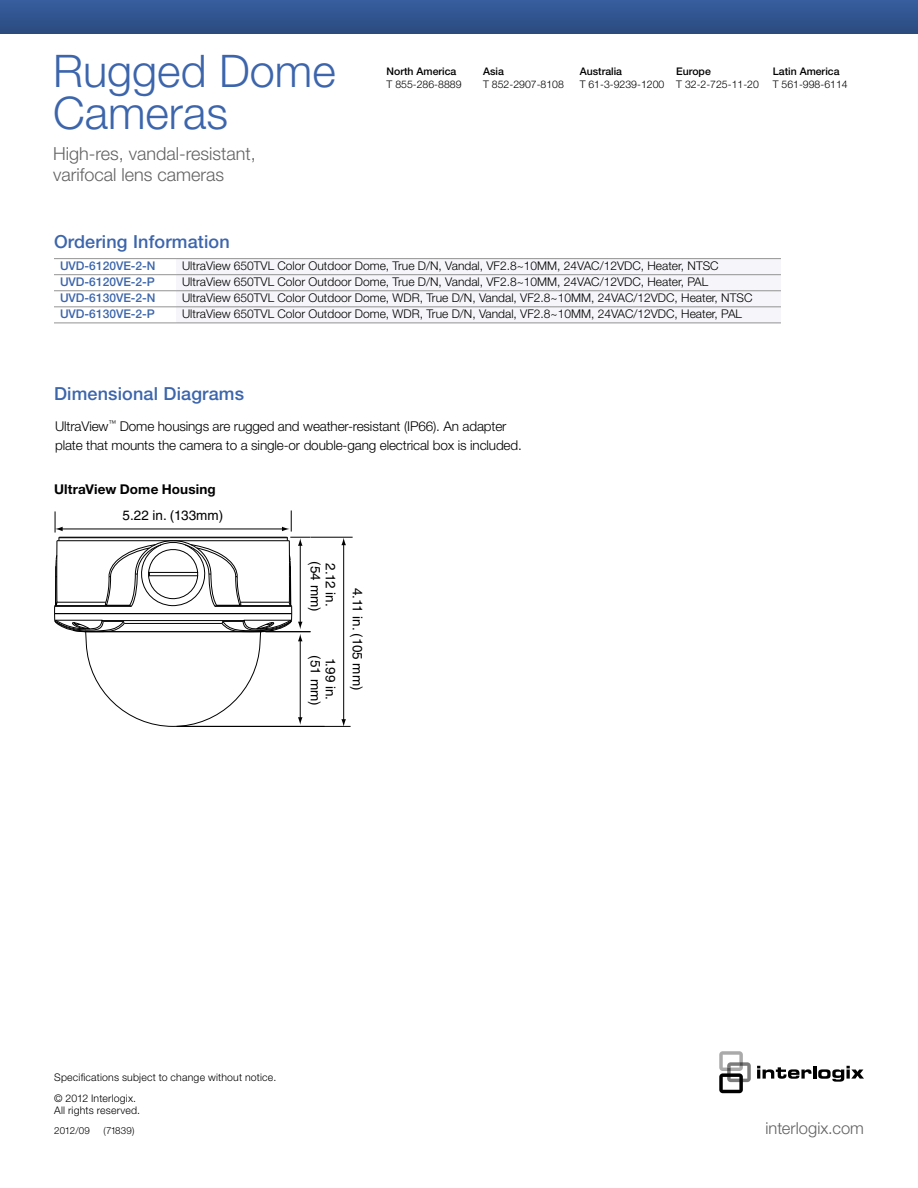
<style>
.page{position:relative;width:918px;height:1188px;background:#fff}
.page>*{position:absolute;margin:0;border:0;box-sizing:border-box;transform-origin:0 0}
.t1{font:300 45px/42px "Helvetica Neue LT Pro";color:#3c65ac}
.t2{font:300 18px/21px "Helvetica Neue LT Pro";color:#636363}
.t3{font:500 18px "Helvetica Neue LT Pro";letter-spacing:.01em;color:#3c65ac}
.t4{font:300 16.5px "Helvetica Neue LT Std";color:#636363}
.t5{font:300 13.5px/19.5px "Helvetica Neue LT Pro";letter-spacing:-.01em;color:#000}
.t6{font:13.5px/15px "Helvetica LT Std";color:#000}
.t7{font:700 13.5px "Helvetica Neue LT Pro";letter-spacing:.005em;color:#000}
.t8{font:300 12px "Helvetica Neue LT Pro";color:#000}
.t9{font:500 12px "Helvetica Neue LT Pro";color:#3c65ac}
.t10{font:300 10.5px/21px "Helvetica Neue LT Std";letter-spacing:.02em;color:#000}
.t11{font:300 10.5px "Helvetica Neue LT Pro";color:#000}
.t12{font:500 10.5px "Helvetica Neue LT Pro";color:#000}
.t13{font:300 9.75px "Helvetica Neue LT Pro";letter-spacing:-.005em;color:#000}
</style>
<div class="page">
<hr style="left:311px;top:537px;width:42px;height:1px;background:#000">
<hr style="left:177px;top:726px;width:174px;height:1px;background:#000">
<svg style="left:54px;top:510px;width:256px;height:217px"></svg>
<hr style="left:343px;top:544px;width:1px;height:177px;background:#000">
<svg style="left:341px;top:719px;width:5px;height:8px"></svg>
<svg style="left:341px;top:538px;width:5px;height:7px"></svg>
<div style="left:0;top:0;width:918px;height:34px;background:linear-gradient(to bottom,#375e9f,#2b4b7f)"></div>
<svg style="left:176px;top:259px;width:605px;height:64px"></svg>
<hr style="left:54px;top:258px;width:122px;height:1px;background:#939393">
<hr style="left:176px;top:258px;width:605px;height:1px;background:#939393">
<hr style="left:54px;top:274px;width:122px;height:1px;background:#939393">
<hr style="left:176px;top:274px;width:605px;height:1px;background:#939393">
<hr style="left:54px;top:290px;width:122px;height:1px;background:#939393">
<hr style="left:54px;top:306px;width:122px;height:1px;background:#939393">
<hr style="left:54px;top:323px;width:122px;height:1px;background:#939393">
<hr style="left:176px;top:290px;width:605px;height:1px;background:#939393">
<hr style="left:176px;top:306px;width:605px;height:1px;background:#939393">
<hr style="left:176px;top:323px;width:605px;height:1px;background:#939393">
<svg style="left:757px;top:1066px;width:107px;height:16px"></svg>
<svg style="left:719px;top:1051px;width:32px;height:42px"></svg>
<h1 class="t1" style="left:53px;top:49px;width:284px">Rugged Dome<br>Cameras</h1>
<h2 class="t2" style="left:53px;top:143px;width:204px">High-res, vandal-resistant, varifocal lens cameras</h2>
<p class="t12" style="left:387px;top:65px;width:71px">North America</p>
<p class="t11" style="left:387px;top:78px;width:76px">T 855-286-8889</p>
<p class="t12" style="left:483px;top:65px;width:22px">Asia</p>
<p class="t11" style="left:483px;top:78px;width:82px">T 852-2907-8108</p>
<p class="t12" style="left:580px;top:65px;width:44px">Australia</p>
<p class="t11" style="left:580px;top:78px;width:86px">T 61-3-9239-1200</p>
<p class="t12" style="left:676px;top:65px;width:36px">Europe</p>
<p class="t11" style="left:676px;top:78px;width:84px">T 32-2-725-11-20</p>
<p class="t12" style="left:773px;top:65px;width:68px">Latin America</p>
<p class="t11" style="left:773px;top:78px;width:76px">T 561-998-6114</p>
<h2 class="t3" style="left:54px;top:231px;width:177px">Ordering Information</h2>
<p class="t9" style="left:60px;top:259px;width:97px">UVD-6120VE-2-N</p>
<p class="t8" style="left:182px;top:259px;width:538px">UltraView 650TVL Color Outdoor Dome, True D/N, Vandal, VF2.8~10MM, 24VAC/12VDC, Heater, NTSC</p>
<p class="t9" style="left:60px;top:275px;width:96px">UVD-6120VE-2-P</p>
<p class="t8" style="left:182px;top:275px;width:528px">UltraView 650TVL Color Outdoor Dome, True D/N, Vandal, VF2.8~10MM, 24VAC/12VDC, Heater, PAL</p>
<p class="t9" style="left:60px;top:291px;width:97px">UVD-6130VE-2-N</p>
<p class="t8" style="left:182px;top:291px;width:572px">UltraView 650TVL Color Outdoor Dome, WDR, True D/N, Vandal, VF2.8~10MM, 24VAC/12VDC, Heater, NTSC</p>
<p class="t9" style="left:60px;top:307px;width:96px">UVD-6130VE-2-P</p>
<p class="t8" style="left:182px;top:307px;width:561px">UltraView 650TVL Color Outdoor Dome, WDR, True D/N, Vandal, VF2.8~10MM, 24VAC/12VDC, Heater, PAL</p>
<h2 class="t3" style="left:54px;top:382px;width:192px">Dimensional Diagrams</h2>
<p class="t5" style="left:55px;top:416px;width:468px">UltraView<sup>™</sup> Dome housings are rugged and weather-resistant (IP66). An adapter plate that mounts the camera to a single-or double-gang electrical box is included.</p>
<p class="t7" style="left:54px;top:480px;width:163px">UltraView Dome Housing</p>
<p class="t6" style="left:123px;top:508px;width:102px">5.22 in. (133mm)</p>
<p class="t6" style="left:338px;top:561px;width:52px;rotate:90deg">2.12 in. (54 mm)</p>
<p class="t6" style="left:338px;top:655px;width:52px;rotate:90deg">1.99 in. (51 mm)</p>
<p class="t6" style="left:365px;top:588px;width:104px;rotate:90deg">4.11 in. (105 mm)</p>
<p class="t10" style="left:54px;top:1066px;width:224px">Specifications subject to change without notice. © 2012 Interlogix.</p>
<p class="t10" style="left:54px;top:1099px;width:87px">All rights reserved.</p>
<p class="t13" style="left:54px;top:1125px;width:37px">2012/09</p>
<p class="t13" style="left:103px;top:1125px;width:32px">(71839)</p>
<h3 class="t4" style="left:766px;top:1118px;width:100px">interlogix.com</h3>
</div>
